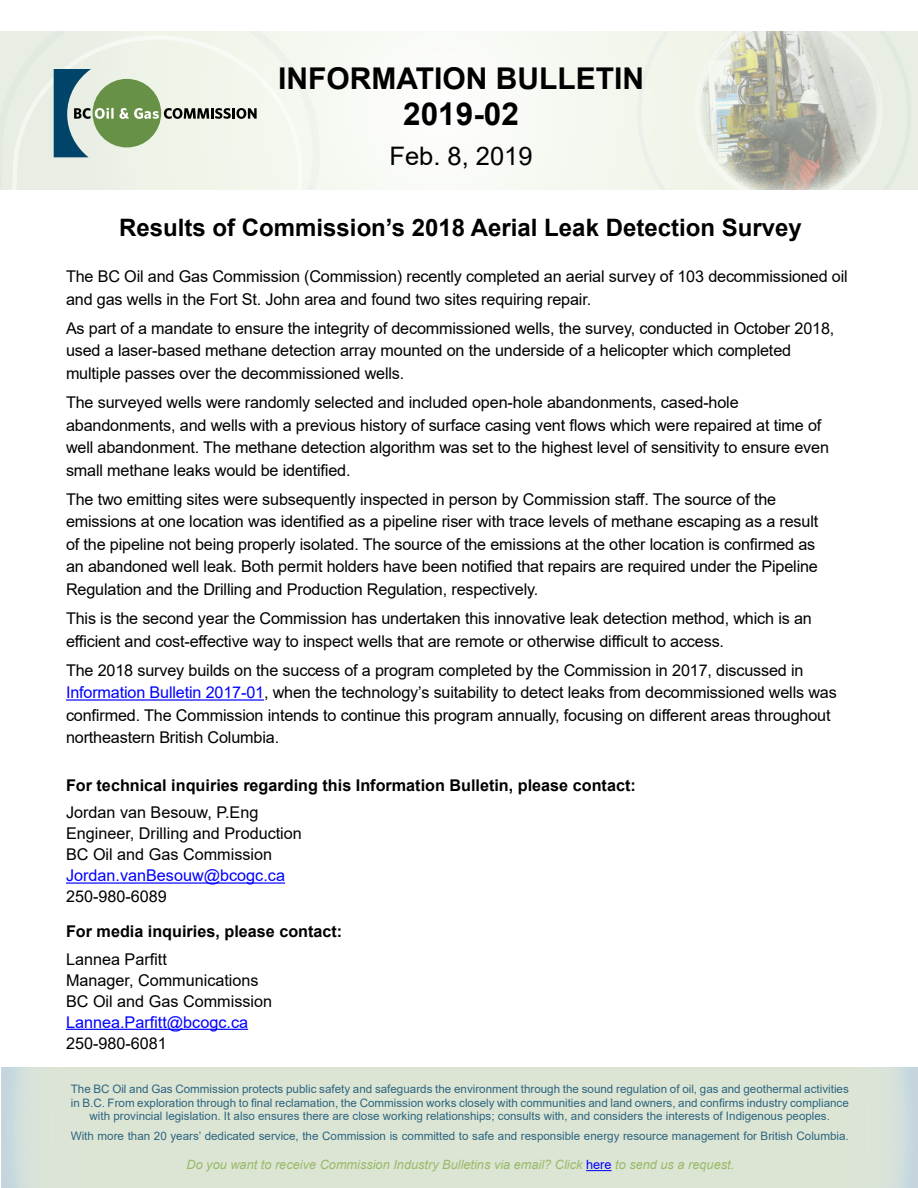
<style>
.page{position:relative;width:918px;height:1188px;background:#fff}
.page>*{position:absolute;margin:0;border:0;box-sizing:border-box;transform-origin:0 0}
.t1{font:700 31.5px "Arial";color:#000}
.t2{font:700 30px "Arial";color:#000}
.t3{font:25.5px "Arial";color:#000}
.t4{font:700 24px "Arial";color:#000}
.t5{font:16.2px/22.5px "Arial";letter-spacing:-.01em;color:#000}
.t6{font:700 16.2px "Arial";color:#000}
.t7{font:16.2px "Arial";color:#00f}
.t8{font:italic 12.75px "Arial";color:#99ba68}
.t9{font:11.7px/13.5px "Arial";color:#00446a;text-align:center}
.s1{color:#00f}
.s2{font-style:normal;color:#00f}
</style>
<div class="page">
<div style="left:0;top:31px;width:918px;height:159px;background:linear-gradient(to bottom,#f5f8f1,#f5f8f1)"></div>
<img style="left:697px;top:13px;width:184px;height:185px;border-radius:92px">
<svg style="left:0;top:31px;width:324px;height:159px"></svg>
<div style="left:0;top:0;width:918px;height:31px;background:#fff"></div>
<div style="left:0;top:190px;width:918px;height:121px;background:#fff"></div>
<hr style="left:66px;top:699px;width:198px;height:2px;background:#00f">
<svg style="left:54px;top:69px;width:203px;height:88px;background:#b5c6b5"></svg>
<div style="left:1px;top:1067px;width:917px;height:121px;background:#dce5d4"></div>
<svg style="left:586px;top:1170px;width:26px;height:1px"></svg>
<hr style="left:66px;top:882px;width:219px;height:2px;background:#00f">
<hr style="left:66px;top:1029px;width:182px;height:1px;background:#00f">
<h2 class="t2" style="left:278px;top:57px;width:368px">INFORMATION BULLETIN</h2>
<h1 class="t1" style="left:403px;top:92px;width:117px">2019-02</h1>
<h3 class="t3" style="left:389px;top:138px;width:145px">Feb. 8, 2019</h3>
<h3 class="t4" style="left:119px;top:211px;width:684px">Results of Commission’s 2018 Aerial Leak Detection Survey</h3>
<p class="t5" style="left:66px;top:265px;width:783px">The BC Oil and Gas Commission (Commission) recently completed an aerial survey of 103 decommissioned oil and gas wells in the Fort St. John area and found two sites requiring repair.</p>
<p class="t5" style="left:66px;top:317px;width:770px">As part of a mandate to ensure the integrity of decommissioned wells, the survey, conducted in October 2018, used a laser-based methane detection array mounted on the underside of a helicopter which completed multiple passes over the decommissioned wells.</p>
<p class="t5" style="left:66px;top:391px;width:765px">The surveyed wells were randomly selected and included open-hole abandonments, cased-hole abandonments, and wells with a previous history of surface casing vent flows which were repaired at time of well abandonment. The methane detection algorithm was set to the highest level of sensitivity to ensure even small methane leaks would be identified.</p>
<p class="t5" style="left:66px;top:488px;width:754px">The two emitting sites were subsequently inspected in person by Commission staff. The source of the emissions at one location was identified as a pipeline riser with trace levels of methane escaping as a result of the pipeline not being properly isolated. The source of the emissions at the other location is confirmed as an abandoned well leak. Both permit holders have been notified that repairs are required under the Pipeline Regulation and the Drilling and Production Regulation, respectively.</p>
<p class="t5" style="left:66px;top:607px;width:747px">This is the second year the Commission has undertaken this innovative leak detection method, which is an efficient and cost-effective way to inspect wells that are remote or otherwise difficult to access.</p>
<p class="t5" style="left:66px;top:659px;width:772px">The 2018 survey builds on the success of a program completed by the Commission in 2017, discussed in <span class="s1">Information Bulletin 2017-01</span>, when the technology’s suitability to detect leaks from decommissioned wells was confirmed. The Commission intends to continue this program annually, focusing on different areas throughout northeastern British Columbia.</p>
<p class="t6" style="left:66px;top:773px;width:571px">For technical inquiries regarding this Information Bulletin, please contact:</p>
<p class="t5" style="left:66px;top:802px;width:237px;line-height:21px">Jordan van Besouw, P.Eng<br>Engineer, Drilling and Production<br>BC Oil and Gas Commission</p>
<p class="t7" style="left:66px;top:864px;width:221px">Jordan.vanBesouw@bcogc.ca</p>
<p class="t5" style="left:66px;top:885px;width:102px">250-980-6089</p>
<p class="t6" style="left:66px;top:920px;width:278px">For media inquiries, please contact:</p>
<p class="t5" style="left:66px;top:948px;width:208px;line-height:21px">Lannea Parfitt<br>Manager, Communications<br>BC Oil and Gas Commission</p>
<p class="t7" style="left:66px;top:1011px;width:184px">Lannea.Parfitt@bcogc.ca</p>
<p class="t5" style="left:66px;top:1032px;width:102px">250-980-6081</p>
<p class="t9" style="left:71px;top:1082px;width:780px">The BC Oil and Gas Commission protects public safety and safeguards the environment through the sound regulation of oil, gas and geothermal activities in B.C. From exploration through to final reclamation, the Commission works closely with communities and land owners, and confirms industry compliance with provincial legislation. It also ensures there are close working relationships; consults with, and considers the interests of Indigenous peoples.</p>
<p class="t9" style="left:71px;top:1129px;width:780px">With more than 20 years’ dedicated service, the Commission is committed to safe and responsible energy resource management for British Columbia.</p>
<p class="t8" style="left:186px;top:1157px;width:549px">Do you want to receive Commission Industry Bulletins via email? Click <span class="s2">here</span> to send us a request.</p>
</div>
